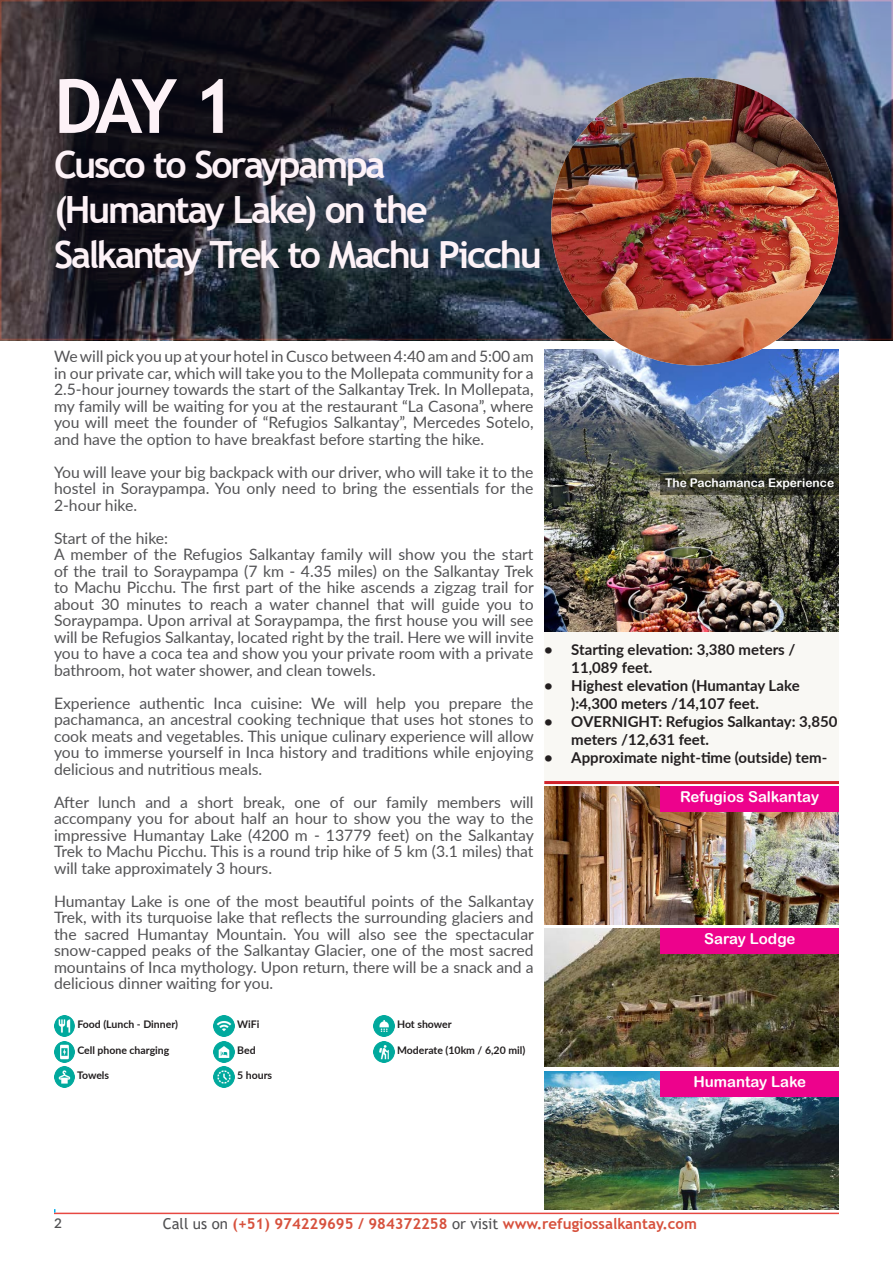
<style>
.page{position:relative;width:893px;height:1263px;background:#fff}
.page>*{position:absolute;margin:0;border:0;box-sizing:border-box;transform-origin:0 0}
.t1{font:700 75px "Trebuchet MS";color:#fdf2f7}
.t2{font:700 37.5px "Trebuchet MS";letter-spacing:-.065em;color:#fdf2f7}
.t3{font:15.75px/16.5px "Lato";color:#535355;text-align:justify}
.t4{font:700 15px/18px "Lato";color:#231f20}
.t5{font:700 15px "Trebuchet MS";color:#d7513d}
.t6{font:15px "Arial Rounded MT Bold";color:#fff}
.t7{font:600 13.5px "Lato";color:#505052}
.t8{font:12px "Arial Rounded MT Bold";color:#fff}
.t9{font:700 10.5px "Lato";color:#231f20}
.s1{font-weight:400;color:#505052}
</style>
<div class="page">
<div style="left:544px;top:542px;width:295px;height:239px;background:#f9f8f4"></div>
<hr style="left:544px;top:781px;width:295px;height:3px;background:#d1232a">
<img style="left:0;top:0;width:893px;height:340px">
<img style="left:544px;top:786px;width:295px;height:138px">
<img style="left:544px;top:929px;width:295px;height:138px">
<img style="left:544px;top:1071px;width:295px;height:138px">
<div style="left:660px;top:786px;width:179px;height:25px;background:#ed028c"></div>
<div style="left:660px;top:929px;width:179px;height:25px;background:#ed028c"></div>
<div style="left:660px;top:1071px;width:179px;height:25px;background:#ed028c"></div>
<img style="left:544px;top:349px;width:295px;height:282px">
<img style="left:551px;top:78px;width:288px;height:287px;border-radius:144px">
<hr style="left:54px;top:1212px;width:785px;height:2px;background:#e74842">
<img style="left:54px;top:1016px;width:21px;height:21px">
<img style="left:54px;top:1041px;width:21px;height:21px">
<img style="left:54px;top:1067px;width:21px;height:21px">
<img style="left:214px;top:1016px;width:21px;height:21px">
<img style="left:214px;top:1041px;width:21px;height:21px">
<img style="left:214px;top:1067px;width:21px;height:21px">
<img style="left:374px;top:1016px;width:21px;height:21px">
<img style="left:374px;top:1041px;width:21px;height:21px">
<svg style="left:660px;top:474px;width:179px;height:21px;background:#2f3125"></svg>
<p class="t1" style="left:54px;top:59px;width:184px">DAY 1</p>
<p class="t2" style="left:54px;top:141px;width:333px">Cusco to Soraypampa</p>
<p class="t2" style="left:54px;top:186px;width:375px">(Humantay Lake) on the</p>
<p class="t2" style="left:54px;top:231px;width:489px">Salkantay Trek to Machu Picchu</p>
<p class="t3" style="left:54px;top:347px;width:481px">We will pick you up at your hotel in Cusco between 4:40 am and 5:00 am in our private car, which will take you to the Mollepata community for a 2.5-hour journey towards the start of the Salkantay Trek. In Mollepata, my family will be waiting for you at the restaurant “La Casona”, where you will meet the founder of “Refugios Salkantay”, Mercedes Sotelo, and have the option to have breakfast before starting the hike.</p>
<p class="t3" style="left:54px;top:463px;width:481px">You will leave your big backpack with our driver, who will take it to the hostel in Soraypampa. You only need to bring the essentials for the 2-hour hike.</p>
<p class="t3" style="left:54px;top:529px;width:116px">Start of the hike:</p>
<p class="t3" style="left:54px;top:545px;width:481px">A member of the Refugios Salkantay family will show you the start of the trail to Soraypampa (7 km - 4.35 miles) on the Salkantay Trek to Machu Picchu. The first part of the hike ascends a zigzag trail for about 30 minutes to reach a water channel that will guide you to Soraypampa. Upon arrival at Soraypampa, the first house you will see will be Refugios Salkantay, located right by the trail. Here we will invite you to have a coca tea and show you your private room with a private bathroom, hot water shower, and clean towels.</p>
<p class="t3" style="left:54px;top:694px;width:481px">Experience authentic Inca cuisine: We will help you prepare the pachamanca, an ancestral cooking technique that uses hot stones to cook meats and vegetables. This unique culinary experience will allow you to immerse yourself in Inca history and traditions while enjoying delicious and nutritious meals.</p>
<p class="t3" style="left:54px;top:793px;width:481px">After lunch and a short break, one of our family members will accompany you for about half an hour to show you the way to the impressive Humantay Lake (4200 m - 13779 feet) on the Salkantay Trek to Machu Picchu. This is a round trip hike of 5 km (3.1 miles) that will take approximately 3 hours.</p>
<p class="t3" style="left:54px;top:892px;width:481px">Humantay Lake is one of the most beautiful points of the Salkantay Trek, with its turquoise lake that reflects the surrounding glaciers and the sacred Humantay Mountain. You will also see the spectacular snow-capped peaks of the Salkantay Glacier, one of the most sacred mountains of Inca mythology. Upon return, there will be a snack and a delicious dinner waiting for you.</p>
<p class="t9" style="left:77px;top:1017px;width:102px">Food (Lunch - Dinner)</p>
<p class="t9" style="left:77px;top:1042px;width:94px">Cell phone charging</p>
<p class="t9" style="left:77px;top:1068px;width:34px">Towels</p>
<p class="t9" style="left:237px;top:1017px;width:24px">WiFi</p>
<p class="t9" style="left:237px;top:1042px;width:20px">Bed</p>
<p class="t9" style="left:237px;top:1068px;width:37px">5 hours</p>
<p class="t9" style="left:397px;top:1017px;width:56px">Hot shower</p>
<p class="t9" style="left:397px;top:1042px;width:130px">Moderate (10km / 6,20 mil)</p>
<p class="t8" style="left:665px;top:476px;width:170px">The Pachamanca Experience</p>
<p class="t4" style="left:571px;top:640px;width:226px;text-indent:-27px">• Starting elevation: 3,380 meters /<br>11,089 feet.</p>
<p class="t4" style="left:571px;top:676px;width:230px;text-indent:-27px">• Highest elevation (Humantay Lake ):4,300 meters /14,107 feet.</p>
<p class="t4" style="left:571px;top:712px;width:268px;text-indent:-27px">• OVERNIGHT: Refugios Salkantay: 3,850 meters /12,631 feet.</p>
<p class="t4" style="left:544px;top:748px;width:284px">• Approximate night-time (outside) tem-</p>
<p class="t6" style="left:680px;top:787px;width:140px">Refugios Salkantay</p>
<p class="t6" style="left:704px;top:930px;width:93px">Saray Lodge</p>
<p class="t6" style="left:693px;top:1072px;width:114px">Humantay Lake</p>
<p class="t7" style="left:54px;top:1213px;width:9px">2</p>
<p class="t5" style="left:163px;top:1214px;width:536px"><span class="s1">Call us on</span> (+51) 974229695 / 984372258 <span class="s1">or visit</span> www.refugiossalkantay.com</p>
</div>
